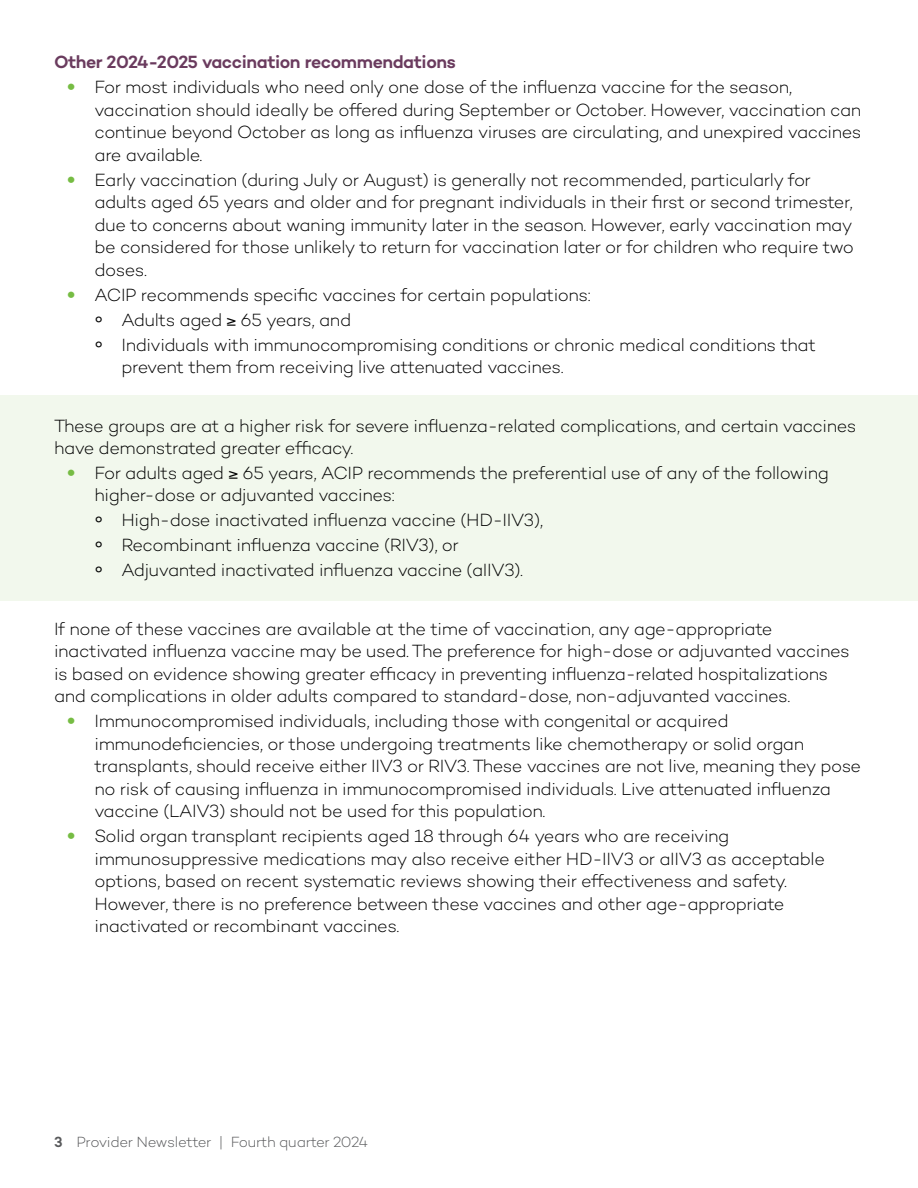
<style>
.page{position:relative;width:918px;height:1188px;background:#fff}
.page>*{position:absolute;margin:0;border:0;box-sizing:border-box;transform-origin:0 0}
.t1{font:700 21px "Campton";color:#76bc43}
.t2{font:300 18px/22.5px "Campton";letter-spacing:-.025em;color:#000}
.t3{font:600 18px "Campton";letter-spacing:-.025em;color:#6a3b5e}
.t4{font:300 15px "Campton";letter-spacing:-.025em;color:#58595b}
.s1{font-weight:700;font-size:21px;color:#76bc43}
.s2{font-weight:400}
.s3{font-weight:600}
</style>
<div class="page">
<div style="left:0;top:395px;width:918px;height:205px;background:#f2f8ed"></div>
<h3 class="t3" style="left:54px;top:51px;width:403px">Other 2024-2025 vaccination recommendations</h3>
<p class="t1" style="left:68px;top:73px;width:9px">•</p>
<p class="t2" style="left:94px;top:76px;width:769px">For most individuals who need only one dose of the influenza vaccine for the season, vaccination should ideally be offered during September or October. However, vaccination can continue beyond October as long as influenza viruses are circulating, and unexpired vaccines are available.</p>
<p class="t2" style="left:94px;top:168px;width:761px;text-indent:-27px"><span class="s1">•</span> Early vaccination (during July or August) is generally not recommended, particularly for adults aged 65 years and older and for pregnant individuals in their first or second trimester, due to concerns about waning immunity later in the season. However, early vaccination may be considered for those unlikely to return for vaccination later or for children who require two doses.</p>
<p class="t2" style="left:68px;top:283px;width:525px"><span class="s1">•</span> ACIP recommends specific vaccines for certain populations:</p>
<p class="t2" style="left:94px;top:308px;width:258px"><span class="s2">°</span> Adults aged ≥ 65 years, and</p>
<p class="t2" style="left:122px;top:333px;width:696px;text-indent:-27px"><span class="s2">°</span> Individuals with immunocompromising conditions or chronic medical conditions that prevent them from receiving live attenuated vaccines.</p>
<p class="t2" style="left:54px;top:414px;width:804px">These groups are at a higher risk for severe influenza-related complications, and certain vaccines have demonstrated greater efficacy.</p>
<p class="t2" style="left:94px;top:461px;width:736px;text-indent:-27px"><span class="s1">•</span> For adults aged ≥ 65 years, ACIP recommends the preferential use of any of the following higher-dose or adjuvanted vaccines:</p>
<p class="t2" style="left:94px;top:509px;width:450px"><span class="s2">°</span> High-dose inactivated influenza vaccine (HD-IIV3),</p>
<p class="t2" style="left:94px;top:534px;width:366px"><span class="s2">°</span> Recombinant influenza vaccine (RIV3), or</p>
<p class="t2" style="left:94px;top:559px;width:430px"><span class="s2">°</span> Adjuvanted inactivated influenza vaccine (aIIV3).</p>
<p class="t2" style="left:54px;top:617px;width:797px">If none of these vaccines are available at the time of vaccination, any age-appropriate inactivated influenza vaccine may be used. The preference for high-dose or adjuvanted vaccines is based on evidence showing greater efficacy in preventing influenza-related hospitalizations and complications in older adults compared to standard-dose, non-adjuvanted vaccines.</p>
<p class="t1" style="left:68px;top:707px;width:9px">•</p>
<p class="t2" style="left:94px;top:710px;width:768px">Immunocompromised individuals, including those with congenital or acquired immunodeficiencies, or those undergoing treatments like chemotherapy or solid organ transplants, should receive either IIV3 or RIV3. These vaccines are not live, meaning they pose no risk of causing influenza in immunocompromised individuals. Live attenuated influenza vaccine (LAIV3) should not be used for this population.</p>
<p class="t2" style="left:94px;top:824px;width:732px;text-indent:-27px"><span class="s1">•</span> Solid organ transplant recipients aged 18 through 64 years who are receiving immunosuppressive medications may also receive either HD-IIV3 or aIIV3 as acceptable options, based on recent systematic reviews showing their effectiveness and safety.<br>However, there is no preference between these vaccines and other age-appropriate inactivated or recombinant vaccines.</p>
<p class="t4" style="left:54px;top:1132px;width:316px"><span class="s3">3</span> Provider Newsletter | Fourth quarter 2024</p>
</div>
